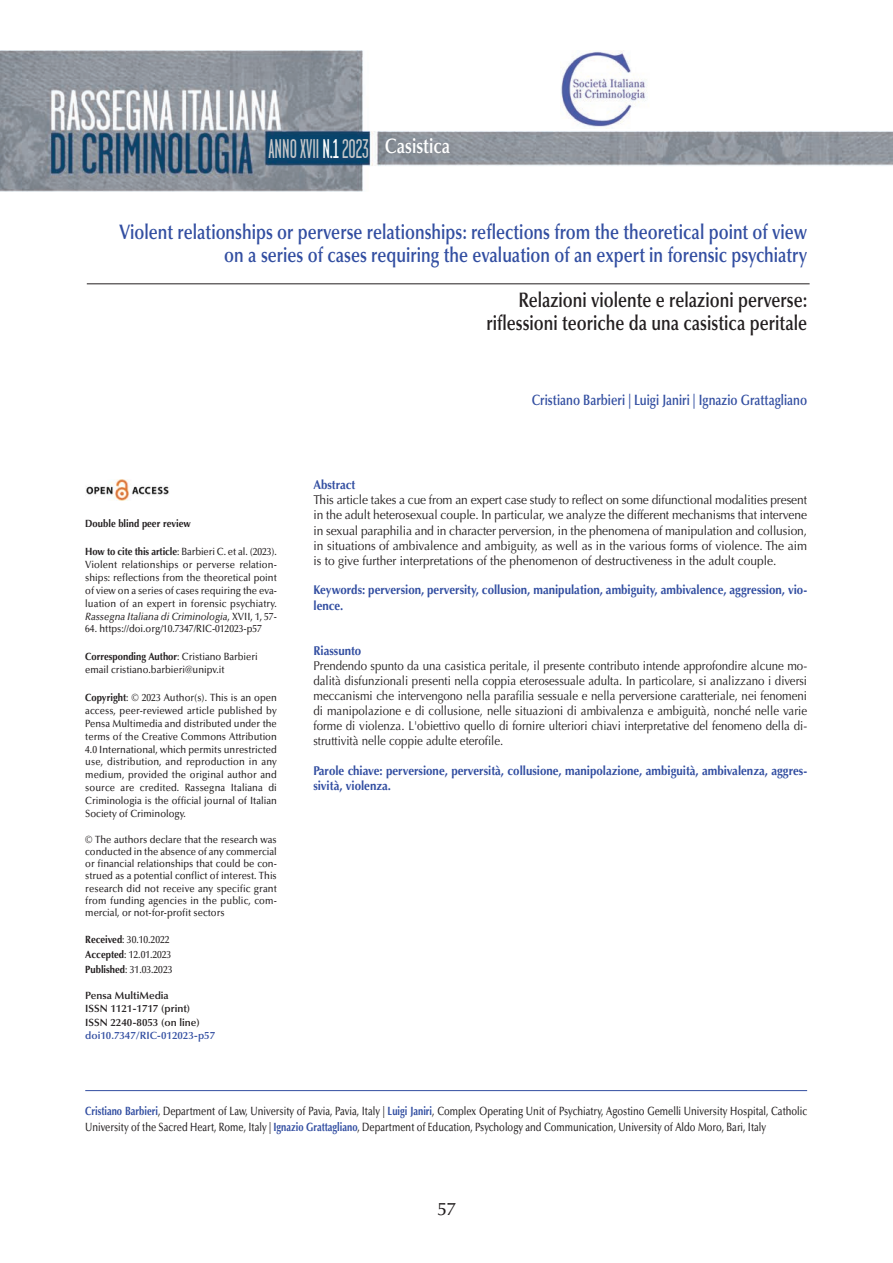
<style>
.page{position:relative;width:893px;height:1263px;background:#fff}
.page>*{position:absolute;margin:0;border:0;box-sizing:border-box;transform-origin:0 0}
.t1{font:27px "Garage Gothic";color:#c5c6c8;scale:.9 1}
.t2{font:600 21px/23px "Optima";color:#324ea1;text-align:right;scale:.8 1}
.t3{font:600 21px/23px "Optima";color:#231f20;text-align:right;scale:.8 1}
.t4{font:600 21px "Optima";color:#fff;scale:.8 1}
.t5{font:500 18px "Optima";color:#231f20}
.t6{font:600 15px "Optima";color:#324ea1;scale:.8 1}
.t7{font:12.75px/15px "Optima";color:#231f20;text-align:justify;scale:.9 1}
.t8{font:12.75px/15px "Optima";color:#231f20;text-align:justify;scale:.94 1}
.t9{font:700 12.75px/15px "Optima";color:#324ea1;scale:.9 1}
.t10{font:500 12px/15.8px "Optima";color:#231f20;scale:.78 1}
.t11{font:500 10.5px/12.9px "Optima";color:#231f20;text-align:justify;scale:.9 1}
.t12{font:600 10.5px/13.5px "Optima";color:#231f20}
.t13{font:600 10.5px "Optima";color:#324ea1}
.t14{font:700 10.5px "Optima";color:#231f20;scale:.9 1}
.s1{color:#fff}
.s2{font-weight:700}
.s3{font-style:italic}
.s4{font-weight:700;color:#324ea1}
</style>
<div class="page">
<hr style="left:87px;top:284px;width:723px;height:1px;background:#231f20">
<img style="left:0;top:50px;width:893px;height:141px">
<img style="left:86px;top:479px;width:83px;height:22px">
<img style="left:560px;top:50px;width:89px;height:79px">
<hr style="left:85px;top:1090px;width:722px;height:1px;background:#324ea1">
<h1 class="t1" style="left:268px;top:140px;width:113px">ANNO XVII <span class="s1">N.1</span>2023</h1>
<h2 class="t4" style="left:385px;top:137px;width:83px">Casistica</h2>
<h2 class="t2" style="left:120px;top:222px;width:861px">Violent relationships or perverse relationships: reflections from the theoretical point of view on a series of cases requiring the evaluation of an expert in forensic psychiatry</h2>
<h2 class="t3" style="left:486px;top:291px;width:403px">Relazioni violente e relazioni perverse: riflessioni teoriche da una casistica peritale</h2>
<p class="t14" style="left:85px;top:517px;width:119px">Double blind peer review</p>
<p class="t11" style="left:85px;top:546px;width:214px"><span class="s2">How to cite this article</span>: Barbieri C. et al. (2023).<br>Violent relationships or perverse relation&shy;ships: reflections from the theoretical point of view on a series of cases requiring the eva&shy;luation of an expert in forensic psychiatry.<br><span class="s3">Rassegna Italiana di Criminologia</span>, XVII, 1, 57-</p>
<p class="t11" style="left:85px;top:623px;width:198px">64. https://doi.org/10.7347/RIC-012023-p57</p>
<p class="t11" style="left:85px;top:651px;width:193px"><span class="s2">Corresponding Author</span>: Cristiano Barbieri email cristiano.barbieri@unipv.it</p>
<p class="t11" style="left:85px;top:692px;width:214px"><span class="s2">Copyright</span>: © 2023 Author(s). This is an open access, peer-reviewed article published by Pensa Multimedia and distributed under the terms of the Creative Commons Attribution 4.0 International, which permits unrestricted use, distribution, and reproduction in any medium, provided the original author and source are credited. Rassegna Italiana di Criminologia is the official journal of Italian Society of Criminology.</p>
<p class="t11" style="left:85px;top:834px;width:214px;line-height:12.3px">© The authors declare that the research was conducted in the absence of any commercial or financial relationships that could be con&shy;strued as a potential conflict of interest. This research did not receive any specific grant from funding agencies in the public, com&shy;mercial, or not-for-profit sectors</p>
<p class="t11" style="left:85px;top:933px;width:98px;line-height:15px;text-align:left"><span class="s2">Received</span>: 30.10.2022<br><span class="s2">Accepted</span>: 12.01.2023<br><span class="s2">Published</span>: 31.03.2023</p>
<p class="t12" style="left:85px;top:990px;width:116px">Pensa MultiMedia<br>ISSN 1121-1717 (print)<br>ISSN 2240-8053 (on line)</p>
<p class="t13" style="left:85px;top:1031px;width:131px">doi10.7347/RIC-012023-p57</p>
<h3 class="t6" style="left:532px;top:394px;width:346px">Cristiano Barbieri | Luigi Janiri | Ignazio Grattagliano</h3>
<p class="t9" style="left:313px;top:478px;width:48px">Abstract</p>
<p class="t8" style="left:313px;top:494px;width:527px">This article takes a cue from an expert case study to reflect on some difunctional modalities present in the adult heterosexual couple. In particular, we analyze the different mechanisms that intervene in sexual paraphilia and in character perversion, in the phenomena of manipulation and collusion, in situations of ambivalence and ambiguity, as well as in the various forms of violence. The aim is to give further interpretations of the phenomenon of destructiveness in the adult couple.</p>
<p class="t9" style="left:313px;top:583px;width:550px">Keywords: perversion, perversity, collusion, manipulation, ambiguity, ambivalence, aggression, vio&shy;lence.</p>
<p class="t9" style="left:313px;top:643px;width:55px">Riassunto</p>
<p class="t7" style="left:313px;top:659px;width:550px">Prendendo spunto da una casistica peritale, il presente contributo intende approfondire alcune mo&shy;dalità disfunzionali presenti nella coppia eterosessuale adulta. In particolare, si analizzano i diversi meccanismi che intervengono nella parafilia sessuale e nella perversione caratteriale, nei fenomeni di manipolazione e di collusione, nelle situazioni di ambivalenza e ambiguità, nonché nelle varie forme di violenza. L'obiettivo quello di fornire ulteriori chiavi interpretative del fenomeno della di&shy;struttività nelle coppie adulte eterofile.</p>
<p class="t9" style="left:313px;top:763px;width:550px">Parole chiave: perversione, perversità, collusione, manipolazione, ambiguità, ambivalenza, aggres&shy;sività, violenza.</p>
<p class="t10" style="left:85px;top:1104px;width:927px"><span class="s4">Cristiano Barbieri</span>, Department of Law, University of Pavia, Pavia, Italy | <span class="s4">Luigi Janiri</span>, Complex Operating Unit of Psychiatry, Agostino Gemelli University Hospital, Catholic<br>University of the Sacred Heart, Rome, Italy | <span class="s4">Ignazio Grattagliano</span>, Department of Education, Psychology and Communication, University of Aldo Moro, Bari, Italy</p>
<h3 class="t5" style="left:438px;top:1201px;width:19px">57</h3>
</div>
